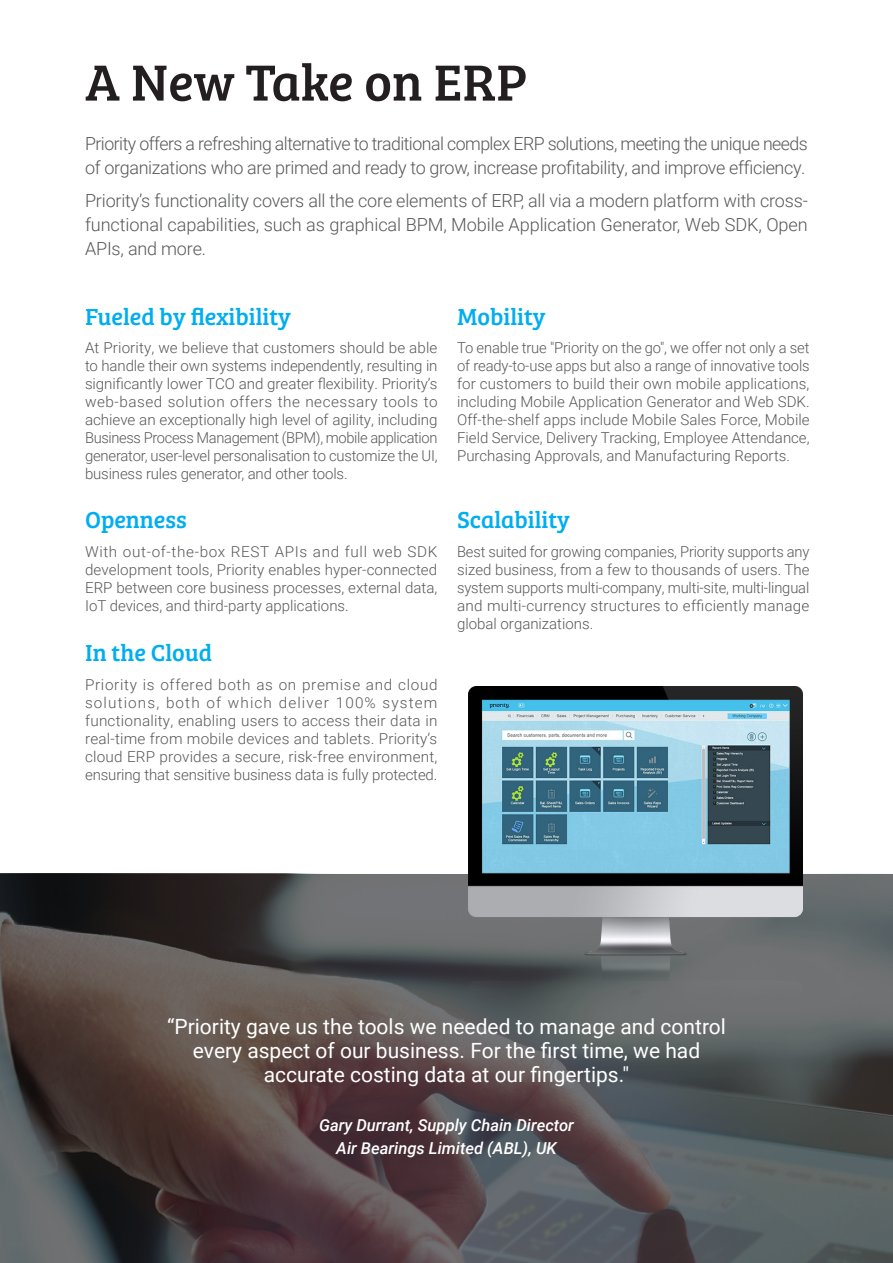
<style>
.page{position:relative;width:893px;height:1263px;background:#fff}
.page>*{position:absolute;margin:0;border:0;box-sizing:border-box;transform-origin:0 0}
.t1{font:52.5px "Bree Serif";color:#231f20}
.t2{font:24px "Bree Serif";color:#00aeef}
.t3{font:21px/24px "Roboto";color:#fff;text-align:center}
.t4{font:300 18px/24px "Roboto";letter-spacing:-.02em;color:#57585a}
.t5{font:italic 500 16.5px "Roboto";color:#fff}
.t6{font:300 15px/18px "Roboto";color:#57585a;text-align:justify}
</style>
<div class="page">
<hr style="left:892px;top:264px;width:1px;height:999px;background:#9672b2">
<svg style="left:0;top:874px;width:893px;height:389px;background:#524d4d"></svg>
<img style="left:468px;top:687px;width:334px;height:316px">
<p class="t1" style="left:85px;top:43px;width:444px">A New Take on ERP</p>
<p class="t4" style="left:85px;top:131px;width:724px">Priority offers a refreshing alternative to traditional complex ERP solutions, meeting the unique needs of organizations who are primed and ready to grow, increase profitability, and improve efficiency.</p>
<p class="t4" style="left:85px;top:212px;width:724px">functional capabilities, such as graphical BPM, Mobile Application Generator, Web SDK, Open</p>
<p class="t4" style="left:85px;top:188px;width:440px">Prioritys’ functionality covers all the core elements of ERP</p>
<p class="t4" style="left:85px;top:236px;width:123px">APIs, and more.</p>
<p class="t4" style="left:521px;top:188px;width:289px">, all via a modern platform with cross-</p>
<p class="t2" style="left:85px;top:298px;width:207px">Fueled by flexibility</p>
<p class="t6" style="left:85px;top:338px;width:354px">At Priority, we believe that customers should be able to handle their own systems independently, resulting in significantly lower TCO and greater flexibility. Prioritys’ web-based solution offers the necessary tools to achieve an exceptionally high level of agility, including Business Process Management (BPM ,) mobile application generator, user-level personalisation to customize the UI, business rules generator, and other tools.</p>
<p class="t2" style="left:85px;top:502px;width:103px">Openness</p>
<p class="t6" style="left:85px;top:542px;width:354px">With out-of-the-box REST APIs and full web SDK development tools, Priority enables hyper-connected ERP between core business processes, external data, IoT devices, and third-party applications.</p>
<p class="t2" style="left:85px;top:635px;width:129px">In the Cloud</p>
<p class="t6" style="left:85px;top:675px;width:354px">Priority is offered both as on premise and cloud solutions, both of which deliver 100% system functionality, enabling users to access their data in real-time from mobile devices and tablets. Prioritys’ cloud ERP provides a secure, risk-free environment, ensuring that sensitive business data is fully protected.</p>
<p class="t2" style="left:457px;top:298px;width:90px">Mobility</p>
<p class="t6" style="left:457px;top:338px;width:354px">To enable true "Priority on the go ," we offer not only a set of ready t o- -use apps but also a range of innovative tools for customers to build their own mobile applications, including Mobile Application Generator and Web SDK.<br>Off-the-shelf apps include Mobile Sales Force, Mobile Field Service, Delivery Tracking, Employee Attendance, Purchasing Approvals, and Manufacturing Reports.</p>
<p class="t2" style="left:457px;top:502px;width:114px">Scalability</p>
<p class="t6" style="left:457px;top:542px;width:354px">Best suited for growing companies, Priority supports any sized business, from a few to thousands of users. The system supports multi-company, multi-site, multi-lingual and multi-currency structures to efficiently manage global organizations.</p>
<p class="t3" style="left:167px;top:1013px;width:560px">“Priority gave us the tools we needed to manage and control every aspect of our business. For the first time, we had accurate costing data at our fingertips ".</p>
<p class="t5" style="left:319px;top:1114px;width:256px">Gary Durrant, Supply Chain Director</p>
<p class="t5" style="left:336px;top:1136px;width:222px">Air Bearings Limited (ABL ,) UK</p>
</div>
